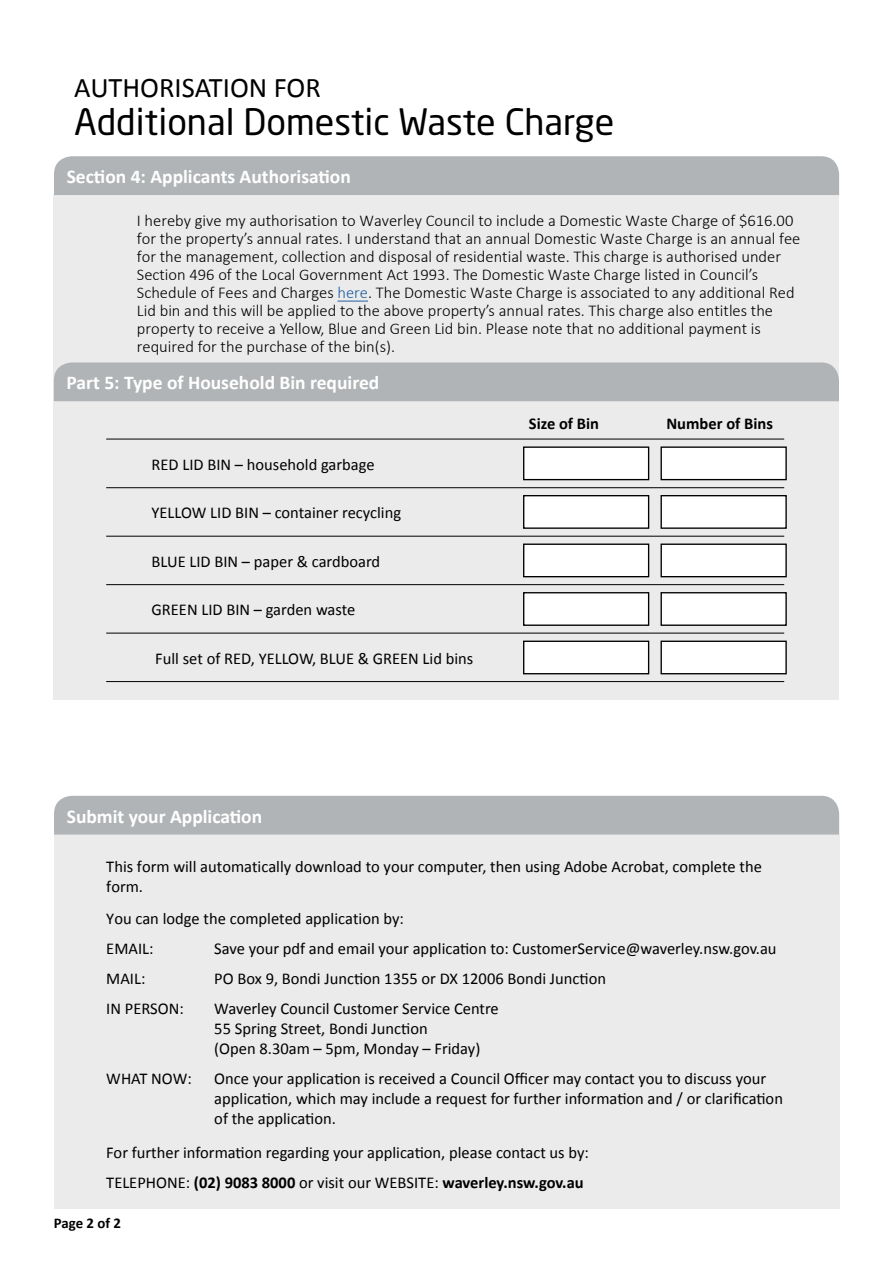
<style>
.page{position:relative;width:893px;height:1263px;background:#fff}
.page>*{position:absolute;margin:0;border:0;box-sizing:border-box;transform-origin:0 0}
.t1{font:36px "Neo Sans Std";color:#000}
.t2{font:28.5px "Calibri";color:#000}
.t3{font:700 19.5px "Calibri";color:#fff}
.t4{font:16.5px/19.8px "Calibri";color:#000}
.t5{font:300 16.5px/18px "Calibri";color:#000}
.t6{font:700 16.5px "Calibri";color:#000}
.t7{font:700 14.85px "Calibri";letter-spacing:-.005em;color:#000}
.s1{color:#215e9e}
.s2{font-weight:700}
</style>
<div class="page">
<div style="left:54px;top:834px;width:785px;height:375px;background:#ebebec"></div>
<div style="left:54px;top:796px;width:785px;height:38px;background:#b1b4b6"></div>
<div style="left:54px;top:194px;width:785px;height:207px;background:#ebebec"></div>
<div style="left:54px;top:401px;width:785px;height:298px;background:#ebebec"></div>
<div style="left:54px;top:362px;width:785px;height:39px;background:#b1b4b6"></div>
<div style="left:661px;top:641px;width:125px;height:33px;background:#fff"></div>
<div style="left:660px;top:641px;width:127px;height:33px;border:1px solid #000"></div>
<div style="left:661px;top:544px;width:125px;height:33px;background:#fff"></div>
<div style="left:660px;top:543px;width:127px;height:34px;border:1px solid #000"></div>
<div style="left:661px;top:593px;width:125px;height:32px;background:#fff"></div>
<div style="left:660px;top:592px;width:127px;height:34px;border:1px solid #000"></div>
<div style="left:661px;top:496px;width:125px;height:32px;background:#fff"></div>
<div style="left:660px;top:495px;width:127px;height:34px;border:1px solid #000"></div>
<div style="left:524px;top:641px;width:125px;height:33px;background:#fff"></div>
<div style="left:523px;top:641px;width:126px;height:33px;border:1px solid #000"></div>
<div style="left:524px;top:593px;width:125px;height:32px;background:#fff"></div>
<div style="left:523px;top:592px;width:126px;height:34px;border:1px solid #000"></div>
<div style="left:524px;top:544px;width:125px;height:33px;background:#fff"></div>
<div style="left:523px;top:543px;width:126px;height:34px;border:1px solid #000"></div>
<div style="left:524px;top:447px;width:125px;height:33px;background:#fff"></div>
<div style="left:523px;top:446px;width:126px;height:34px;border:1px solid #000"></div>
<div style="left:524px;top:496px;width:125px;height:32px;background:#fff"></div>
<div style="left:523px;top:495px;width:126px;height:34px;border:1px solid #000"></div>
<div style="left:661px;top:447px;width:125px;height:33px;background:#fff"></div>
<div style="left:660px;top:446px;width:127px;height:34px;border:1px solid #000"></div>
<hr style="left:106px;top:487px;width:678px;height:1px;background:#000">
<hr style="left:106px;top:439px;width:678px;height:1px;background:#000">
<hr style="left:106px;top:536px;width:678px;height:1px;background:#000">
<hr style="left:106px;top:584px;width:678px;height:1px;background:#000">
<hr style="left:106px;top:633px;width:678px;height:1px;background:#000">
<hr style="left:106px;top:681px;width:678px;height:1px;background:#000">
<div style="left:54px;top:156px;width:785px;height:39px;background:#b1b4b6"></div>
<hr style="left:337px;top:301px;width:31px;height:1px;background:#215e9e">
<h2 class="t2" style="left:74px;top:70px;width:248px">AUTHORISATION FOR</h2>
<h1 class="t1" style="left:74px;top:99px;width:541px">Additional Domestic Waste Charge</h1>
<p class="t3" style="left:67px;top:164px;width:286px">Section 4: Applicants Authorisation</p>
<p class="t5" style="left:137px;top:210px;width:665px">I hereby give my authorisation to Waverley Council to include a Domestic Waste Charge of $616.00 for the property’s annual rates. I understand that an annual Domestic Waste Charge is an annual fee for the management, collection and disposal of residential waste. This charge is authorised under Section 496 of the Local Government Act 1993. The Domestic Waste Charge listed in Council’s Schedule of Fees and Charges <span class="s1">here</span>. The Domestic Waste Charge is associated to any additional Red Lid bin and this will be applied to the above property’s annual rates. This charge also entitles the property to receive a Yellow, Blue and Green Lid bin. Please note that no additional payment is required for the purchase of the bin(s).</p>
<p class="t3" style="left:67px;top:370px;width:314px">Part 5: Type of Household Bin required</p>
<p class="t4" style="left:152px;top:454px;width:225px">RED LID BIN – household garbage</p>
<p class="t4" style="left:152px;top:503px;width:251px">YELLOW LID BIN – container recycling</p>
<p class="t4" style="left:152px;top:551px;width:230px">BLUE LID BIN – paper &amp; cardboard</p>
<p class="t4" style="left:152px;top:600px;width:205px">GREEN LID BIN – garden waste</p>
<p class="t4" style="left:155px;top:648px;width:319px">Full set of RED, YELLOW, BLUE &amp; GREEN Lid bins</p>
<p class="t6" style="left:529px;top:413px;width:72px">Size of Bin</p>
<p class="t6" style="left:666px;top:413px;width:108px">Number of Bins</p>
<p class="t3" style="left:67px;top:803px;width:197px">Submit your Application</p>
<p class="t4" style="left:106px;top:857px;width:657px">This form will automatically download to your computer, then using Adobe Acrobat, complete the form.</p>
<p class="t4" style="left:106px;top:903px;width:299px;line-height:30px">You can lodge the completed application by:<br>EMAIL:</p>
<p class="t4" style="left:214px;top:939px;width:564px">Save your pdf and email your application to: CustomerService@waverley.nsw.gov.au</p>
<p class="t4" style="left:106px;top:969px;width:41px">MAIL:</p>
<p class="t4" style="left:214px;top:969px;width:393px">PO Box 9, Bondi Junction 1355 or DX 12006 Bondi Junction</p>
<p class="t4" style="left:106px;top:999px;width:79px">IN PERSON:</p>
<p class="t4" style="left:214px;top:999px;width:286px">Waverley Council Customer Service Centre<br>55 Spring Street, Bondi Junction<br>(Open 8.30am – 5pm, Monday – Friday)</p>
<p class="t4" style="left:106px;top:1068px;width:87px">WHAT NOW:</p>
<p class="t4" style="left:214px;top:1068px;width:570px">Once your application is received a Council Officer may contact you to discuss your application, which may include a request for further information and / or clarification of the application.</p>
<p class="t4" style="left:106px;top:1138px;width:484px;line-height:30px">For further information regarding your application, please contact us by:<br>TELEPHONE: <span class="s2">(02) 9083 8000</span> or visit our WEBSITE: <span class="s2">waverley.nsw.gov.au</span></p>
<p class="t7" style="left:54px;top:1213px;width:69px">Page 2 of 2</p>
</div>
